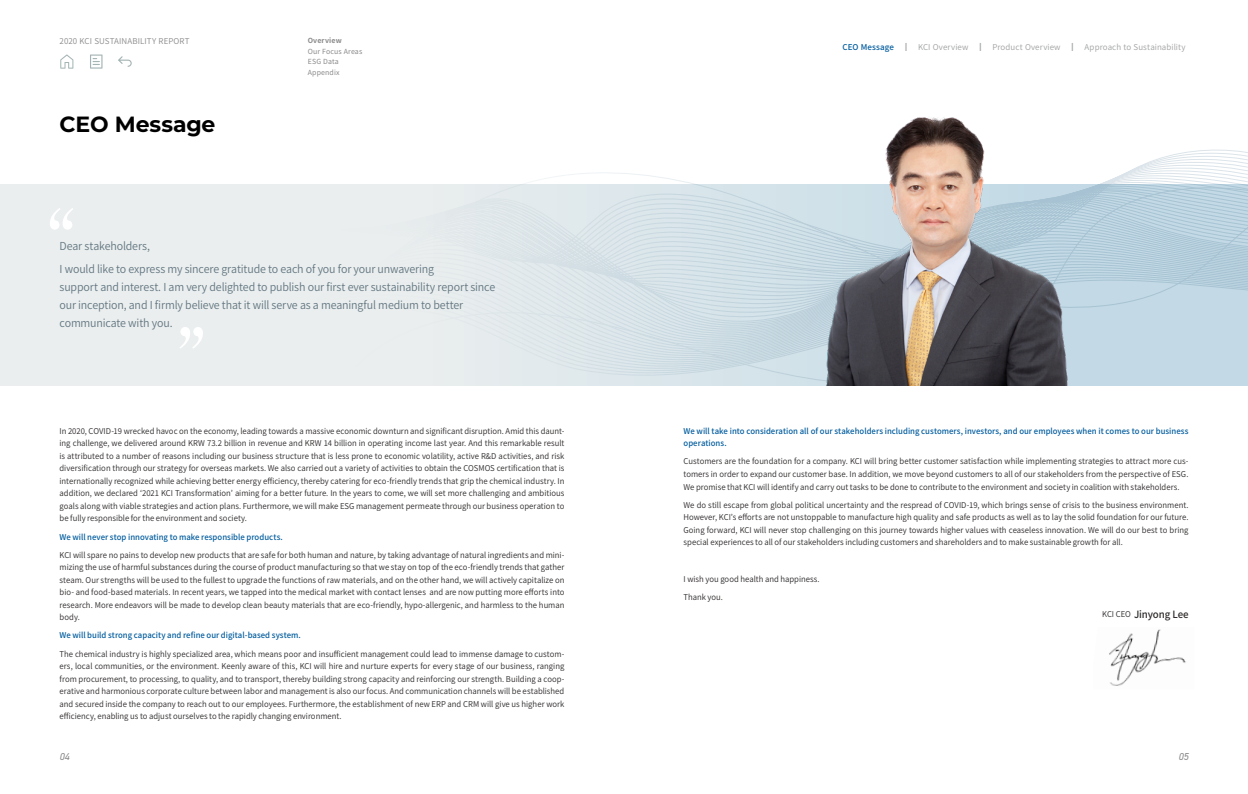
<style>
.page{position:relative;width:1248px;height:794px;background:#fff}
.page>*{position:absolute;margin:0;border:0;box-sizing:border-box;transform-origin:0 0}
.t1{font:700 22px "Montserrat";letter-spacing:-.005em;color:#000}
.t2{font:600 11px/18px "Noto Sans CJ Kkr";letter-spacing:-.015em;color:#637680}
.t3{font:500 10px "Noto Sans CJ Kkr";letter-spacing:-.01em;color:#2d2a29}
.t4{font:italic 10px "DIN2014";color:#898989}
.t5{font:600 8px/12.5px "Noto Sans CJ Kkr";color:#2d2a29;text-align:justify}
.t6{font:500 8px/12.5px "Noto Sans CJ Kkr";letter-spacing:.005em;color:#005c9e}
.t7{font:600 8px "Noto Sans CJ Kkr";letter-spacing:.01em;color:#9fa0a0}
.t8{font:600 8px "Noto Sans CJ Kkr";letter-spacing:.01em;color:#898989}
.t9{font:7px/10.5px "Noto Sans CJ Kkr";letter-spacing:.02em;color:#898989}
.t10{font:700 7px "Noto Sans CJ Kkr";letter-spacing:.02em;color:#898989}
.s1{font-weight:500;color:#005c9e}
.s2{font-weight:600;font-size:8px}
</style>
<div class="page">
<svg style="left:118px;top:56px;width:14px;height:11px"></svg>
<svg style="left:60px;top:54px;width:13px;height:15px"></svg>
<svg style="left:90px;top:54px;width:12px;height:15px"></svg>
<div style="left:0;top:184px;width:1247px;height:202px;background:#eaeeef"></div>
<svg style="left:549px;top:149px;width:698px;height:29px"></svg>
<svg style="left:475px;top:178px;width:772px;height:208px"></svg>
<img style="left:1109px;top:629px;width:77px;height:57px">
<img style="left:816px;top:117px;width:265px;height:269px">
<svg style="left:50px;top:208px;width:23px;height:22px"></svg>
<svg style="left:180px;top:327px;width:23px;height:21px"></svg>
<p class="t8" style="left:60px;top:36px;width:131px">2020 KCI SUSTAINABILITY REPORT</p>
<h1 class="t1" style="left:60px;top:108px;width:157px">CEO Message</h1>
<p class="t10" style="left:308px;top:37px;width:35px">Overview</p>
<p class="t9" style="left:308px;top:46px;width:56px">Our Focus Areas<br>ESG Data<br>Appendix</p>
<h2 class="t2" style="left:60px;top:234px;width:376px;line-height:23.7px">Dear stakeholders,<br>I would like to express my sincere gratitude to each of you for your unwavering</h2>
<h2 class="t2" style="left:60px;top:279px;width:437px">support and interest. I am very delighted to publish our first ever sustainability report since our inception, and I firmly believe that it will serve as a meaningful medium to better communicate with you.</h2>
<p class="t5" style="left:60px;top:425px;width:506px">In 2020, COVID-19 wrecked havoc on the economy, leading towards a massive economic downturn and significant disruption. Amid this daunt&shy;ing challenge, we delivered around KRW 73.2 billion in revenue and KRW 14 billion in operating income last year. And this remarkable result is attributed to a number of reasons including our business structure that is less prone to economic volatility, active R&amp;D activities, and risk diversification through our strategy for overseas markets. We also carried out a variety of activities to obtain the COSMOS certification that is internationally recognized while achieving better energy efficiency, thereby catering for eco-friendly trends that grip the chemical industry. In addition, we declared ʻ2021 KCI Transformation’ aiming for a better future. In the years to come, we will set more challenging and ambitious goals along with viable strategies and action plans. Furthermore, we will make ESG management permeate through our business operation to be fully responsible for the environment and society.</p>
<p class="t6" style="left:60px;top:530px;width:225px">We will never stop innovating to make responsible products.</p>
<p class="t5" style="left:60px;top:548px;width:506px">KCI will spare no pains to develop new products that are safe for both human and nature, by taking advantage of natural ingredients and mini&shy;mizing the use of harmful substances during the course of product manufacturing so that we stay on top of the eco-friendly trends that gather steam. Our strengths will be used to the fullest to upgrade the functions of raw materials, and on the other hand, we will actively capitalize on bio- and food-based materials. In recent years, we tapped into the medical market with contact lenses and are now putting more efforts into research. More endeavors will be made to develop clean beauty materials that are eco-friendly, hypo-allergenic, and harmless to the human body.</p>
<p class="t6" style="left:60px;top:629px;width:243px">We will build strong capacity and refine our digital-based system.</p>
<p class="t5" style="left:60px;top:647px;width:506px">The chemical industry is highly specialized area, which means poor and insufficient management could lead to immense damage to custom&shy;ers, local communities, or the environment. Keenly aware of this, KCI will hire and nurture experts for every stage of our business, ranging from procurement, to processing, to quality, and to transport, thereby building strong capacity and reinforcing our strength. Building a coop&shy;erative and harmonious corporate culture between labor and management is also our focus. And communication channels will be established and secured inside the company to reach out to our employees. Furthermore, the establishment of new ERP and CRM will give us higher work efficiency, enabling us to adjust ourselves to the rapidly changing environment.</p>
<p class="t7" style="left:842px;top:42px;width:344px"><span class="s1">CEO Message</span> ┃ KCI Overview ┃　Product Overview ┃ Approach to Sustainability</p>
<p class="t6" style="left:683px;top:425px;width:506px">We will take into consideration all of our stakeholders including customers, investors, and our employees when it comes to our business operations.</p>
<p class="t5" style="left:683px;top:455px;width:506px">Customers are the foundation for a company. KCI will bring better customer satisfaction while implementing strategies to attract more cus&shy;tomers in order to expand our customer base. In addition, we move beyond customers to all of our stakeholders from the perspective of ESG.<br>We promise that KCI will identify and carry out tasks to be done to contribute to the environment and society in coalition with stakeholders.</p>
<p class="t5" style="left:683px;top:498px;width:506px">We do still escape from global political uncertainty and the respread of COVID-19, which brings sense of crisis to the business environment.<br>However, KCI’s efforts are not unstoppable to manufacture high quality and safe products as well as to lay the solid foundation for our future.<br>Going forward, KCI will never stop challenging on this journey towards higher values with ceaseless innovation. We will do our best to bring special experiences to all of our stakeholders including customers and shareholders and to make sustainable growth for all.</p>
<p class="t5" style="left:683px;top:572px;width:138px">I wish you good health and happiness.</p>
<p class="t5" style="left:683px;top:590px;width:41px">Thank you.</p>
<p class="t3" style="left:1102px;top:609px;width:88px"><span class="s2">KCI CEO</span> Jinyong Lee</p>
<p class="t4" style="left:60px;top:750px;width:11px">04</p>
<p class="t4" style="left:1178px;top:750px;width:12px">05</p>
</div>
